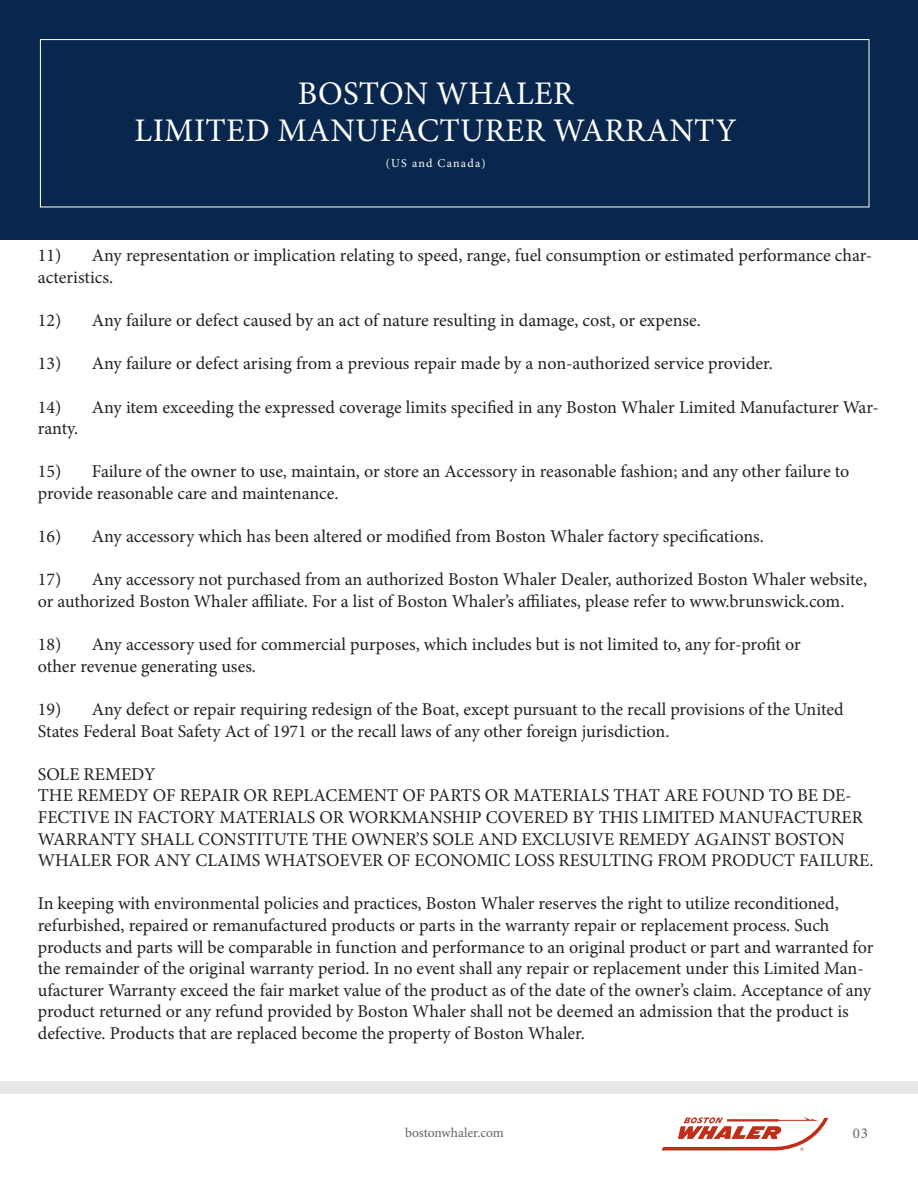
<style>
.page{position:relative;width:918px;height:1188px;background:#fff}
.page>*{position:absolute;margin:0;border:0;box-sizing:border-box;transform-origin:0 0}
.t1{font:33px/37.7px "Minion Pro";letter-spacing:.01em;color:#fff;text-align:center}
.t2{font:18px/21.6px "Minion Pro";color:#231f20}
.t3{font:15px "Minion Pro";color:#636366}
.t4{font:13.5px "Minion Pro";color:#636366}
.t5{font:12px "Minion Pro";letter-spacing:.1em;color:#fff}
</style>
<div class="page">
<div style="left:0;top:0;width:918px;height:240px;background:#09274c"></div>
<div style="left:40px;top:39px;width:829px;height:168px;border:1px solid #fff"></div>
<div style="left:0;top:1081px;width:918px;height:13px;background:#e8e6e6"></div>
<svg style="left:662px;top:1116px;width:166px;height:35px"></svg>
<h1 class="t1" style="left:135px;top:74px;width:604px">BOSTON WHALER<br>LIMITED MANUFACTURER WARRANTY</h1>
<p class="t5" style="left:386px;top:155px;width:101px">(US and Canada)</p>
<p class="t2" style="left:38px;top:245px;width:836px">11) Any representation or implication relating to speed, range, fuel consumption or estimated performance char&shy;acteristics.</p>
<p class="t2" style="left:38px;top:310px;width:664px">12) Any failure or defect caused by an act of nature resulting in damage, cost, or expense.</p>
<p class="t2" style="left:38px;top:353px;width:737px">13) Any failure or defect arising from a previous repair made by a non-authorized service provider.</p>
<p class="t2" style="left:38px;top:396px;width:843px">14) Any item exceeding the expressed coverage limits specified in any Boston Whaler Limited Manufacturer War&shy;ranty.</p>
<p class="t2" style="left:38px;top:461px;width:813px">15) Failure of the owner to use, maintain, or store an Accessory in reasonable fashion; and any other failure to provide reasonable care and maintenance.</p>
<p class="t2" style="left:38px;top:526px;width:727px">16) Any accessory which has been altered or modified from Boston Whaler factory specifications.</p>
<p class="t2" style="left:38px;top:569px;width:831px">17) Any accessory not purchased from an authorized Boston Whaler Dealer, authorized Boston Whaler website, or authorized Boston Whaler affiliate. For a list of Boston Whaler’s affiliates, please refer to www.brunswick.com.</p>
<p class="t2" style="left:38px;top:634px;width:764px">18) Any accessory used for commercial purposes, which includes but is not limited to, any for-profit or</p>
<p class="t2" style="left:38px;top:655px;width:220px">other revenue generating uses.</p>
<p class="t2" style="left:38px;top:699px;width:807px">19) Any defect or repair requiring redesign of the Boat, except pursuant to the recall provisions of the United<br>States Federal Boat Safety Act of 1971 or the recall laws of any other foreign jurisdiction.</p>
<p class="t2" style="left:38px;top:763px;width:119px">SOLE REMEDY</p>
<p class="t2" style="left:38px;top:785px;width:837px">THE REMEDY OF REPAIR OR REPLACEMENT OF PARTS OR MATERIALS THAT ARE FOUND TO BE DE-FECTIVE IN FACTORY MATERIALS OR WORKMANSHIP COVERED BY THIS LIMITED MANUFACTURER WARRANTY SHALL CONSTITUTE THE OWNER’S SOLE AND EXCLUSIVE REMEDY AGAINST BOSTON WHALER FOR ANY CLAIMS WHATSOEVER OF ECONOMIC LOSS RESULTING FROM PRODUCT FAILURE.</p>
<p class="t2" style="left:38px;top:893px;width:837px">In keeping with environmental policies and practices, Boston Whaler reserves the right to utilize reconditioned, refurbished, repaired or remanufactured products or parts in the warranty repair or replacement process. Such products and parts will be comparable in function and performance to an original product or part and warranted for the remainder of the original warranty period. In no event shall any repair or replacement under this Limited Man&shy;ufacturer Warranty exceed the fair market value of the product as of the date of the owner’s claim. Acceptance of any product returned or any refund provided by Boston Whaler shall not be deemed an admission that the product is defective. Products that are replaced become the property of Boston Whaler.</p>
<p class="t4" style="left:405px;top:1124px;width:100px">bostonwhaler.com</p>
<p class="t3" style="left:853px;top:1123px;width:17px">03</p>
</div>
